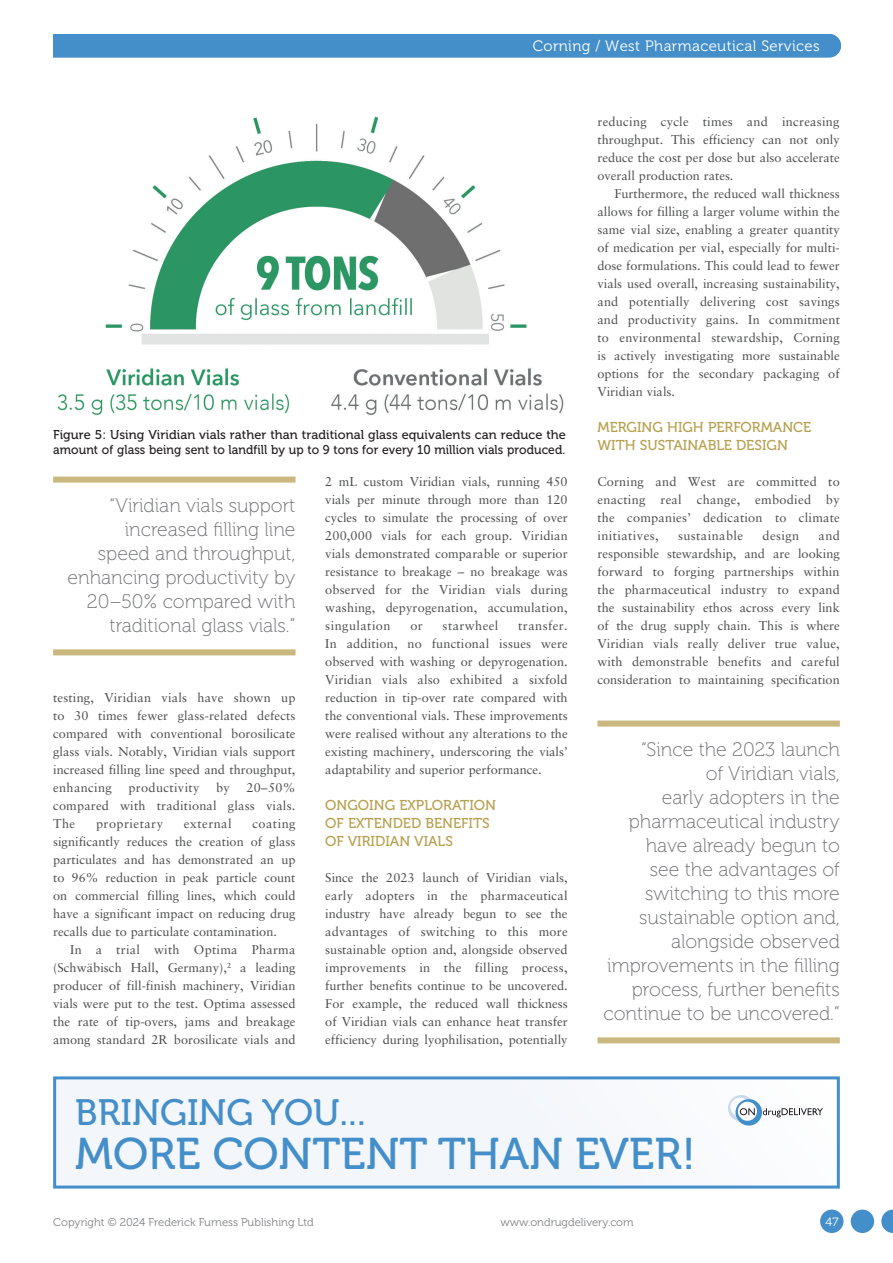
<style>
.page{position:relative;width:893px;height:1263px;background:#fff}
.page>*{position:absolute;margin:0;border:0;box-sizing:border-box;transform-origin:0 0}
.t1{font:44.25px "Museo 500";color:#448fc9}
.t2{font:36.6px "Museo 500";color:#448fc9}
.MF_pullquote{font:19.5px/24px "Museo 100";color:#6c6d70;text-align:right}
.t3{font:15px "Museo 300";letter-spacing:.025em;color:#fff}
.MF_Xhead{font:14.25px/18px "Museo 500";color:#b6a04f}
.MF_body_no_indent{font:12.75px/18px "Sabon LT Pro";color:#4b4c4d;text-align:justify}
.MF_body{font:12.75px/18px "Sabon LT Pro";color:#4b4c4d;text-align:justify}
.MF_Captions{font:12.75px/15.3px "Museo 500";letter-spacing:.005em;color:#231f20}
.MF_body_no_indent-2{font:12.75px "Sabon LT Pro";letter-spacing:.035em;color:#4b4c4d}
.MF_body_no_indent-3{font:12.75px "Sabon LT Pro";letter-spacing:.025em;color:#4b4c4d}
.MF_body-2{font:12.75px "Sabon LT Pro";letter-spacing:.035em;color:#4b4c4d}
.t4{font:12px "Museo 300";color:#fff}
.t5{font:11.25px "Museo 300";color:#808285}
</style>
<div class="page">
<div style="left:53px;top:34px;width:788px;height:23px;background:#448fc9"></div>
<div style="left:53px;top:477px;width:243px;height:6px;background:#cab87e"></div>
<div style="left:53px;top:649px;width:243px;height:6px;background:#cab87e"></div>
<div style="left:597px;top:721px;width:243px;height:6px;background:#cab87e"></div>
<div style="left:597px;top:1037px;width:243px;height:6px;background:#cab87e"></div>
<img style="left:57px;top:116px;width:507px;height:299px">
<div style="left:55px;top:1078px;width:783px;height:109px;background:#f3f6fb"></div>
<div style="left:745px;top:1080px;width:91px;height:52px;background:#fdfdfe"></div>
<div style="left:53px;top:1076px;width:787px;height:112px;border:3px solid #448fc9"></div>
<svg style="left:728px;top:1095px;width:95px;height:30px"></svg>
<svg style="left:881px;top:1209px;width:12px;height:24px"></svg>
<div style="left:851px;top:1209px;width:23px;height:24px;background:#448fc9;border-radius:50%"></div>
<div style="left:820px;top:1209px;width:23px;height:24px;background:#448fc9;border-radius:50%"></div>
<p class="t3" style="left:533px;top:37px;width:289px">Corning / West Pharmaceutical Services</p>
<p class="t3" style="left:797px;top:37px;width:24px">xxx</p>
<p class="MF_Captions" style="left:53px;top:427px;width:514px">Figure 5: Using Viridian vials rather than traditional glass equivalents can reduce the amount of glass being sent to landfill by up to 9 tons for every 10 million vials produced.</p>
<p class="MF_pullquote" style="left:68px;top:494px;width:230px">“Viridian vials support increased filling line<br>speed and throughput, enhancing productivity by<br>20–50% compared with traditional glass vials.”</p>
<p class="MF_body_no_indent" style="left:53px;top:688px;width:244px">testing, Viridian vials have shown up to 30 times fewer glass-related defects compared with conventional borosilicate glass vials. Notably, Viridian vials support increased filling line speed and throughput, enhancing</p>
<p class="MF_body_no_indent-3" style="left:128px;top:780px;width:73px">productivity</p>
<p class="MF_body_no_indent" style="left:216px;top:778px;width:15px">by</p>
<p class="MF_body_no_indent" style="left:53px;top:778px;width:244px;text-indent:193px">20–50% compared with traditional glass vials.<br>The</p>
<p class="MF_body_no_indent-2" style="left:96px;top:816px;width:68px">proprietary</p>
<p class="MF_body_no_indent-2" style="left:184px;top:816px;width:49px">external</p>
<p class="MF_body_no_indent" style="left:53px;top:814px;width:244px;text-indent:199px">coating significantly reduces the creation of glass particulates and has demonstrated an up to 96% reduction in peak particle count on commercial filling lines, which could have a significant impact on reducing drug recalls due to particulate contamination.</p>
<p class="MF_body" style="left:53px;top:940px;width:244px;text-indent:17px">In a trial with Optima Pharma (Schwäbisch Hall, Germany),<sup>2</sup> a leading producer of fill-finish machinery, Viridian vials were put to the test. Optima assessed the rate of tip-overs, jams and breakage among standard 2R borosilicate vials and</p>
<p class="MF_body" style="left:325px;top:472px;width:244px">2 mL custom Viridian vials, running 450 vials per minute through more than 120 cycles to simulate the processing of over 200,000 vials for each group. Viridian vials demonstrated comparable or superior resistance to breakage – no breakage was observed for the Viridian vials during washing, depyrogenation, accumulation, singulation</p>
<p class="MF_body" style="left:325px;top:616px;width:244px;text-indent:193px">transfer.<br>In addition, no functional issues were observed with washing or depyrogenation.<br>Viridian vials also exhibited a sixfold reduction in tip-over rate compared with the conventional vials. These improvements were realised without any alterations to the existing machinery, underscoring the vials’ adaptability and superior performance.</p>
<p class="MF_Xhead" style="left:325px;top:796px;width:172px">ONGOING EXPLORATION<br>OF EXTENDED BENEFITS<br>OF VIRIDIAN VIALS</p>
<p class="MF_body_no_indent" style="left:325px;top:868px;width:244px">Since the 2023 launch of Viridian vials, early adopters in the pharmaceutical industry have already begun to see the advantages of switching to this more sustainable option and, alongside observed improvements in the filling process, further benefits continue to be uncovered.<br>For example, the reduced wall thickness of Viridian vials can enhance heat transfer efficiency during lyophilisation, potentially</p>
<p class="MF_body" style="left:410px;top:616px;width:14px">or</p>
<p class="MF_body-2" style="left:443px;top:618px;width:57px">starwheel</p>
<p class="MF_body_no_indent" style="left:597px;top:112px;width:244px">reducing cycle times and increasing throughput. This efficiency can not only reduce the cost per dose but also accelerate overall production rates.</p>
<p class="MF_body" style="left:597px;top:184px;width:244px;text-indent:17px">Furthermore, the reduced wall thickness allows for filling a larger volume within the same vial size, enabling a greater quantity of medication per vial, especially for multi&shy;dose formulations. This could lead to fewer vials used overall, increasing sustainability, and potentially delivering cost savings and productivity gains. In commitment to environmental stewardship, Corning is actively investigating more sustainable options for the secondary packaging of Viridian vials.</p>
<p class="MF_Xhead" style="left:597px;top:418px;width:215px">MERGING HIGH PERFORMANCE<br>WITH SUSTAINABLE DESIGN</p>
<p class="MF_body_no_indent" style="left:597px;top:472px;width:244px">Corning and West are committed to enacting real change, embodied by the companies’ dedication to climate initiatives,</p>
<p class="MF_body_no_indent" style="left:597px;top:526px;width:244px;text-indent:221px">and responsible stewardship, and are looking forward to forging partnerships within the pharmaceutical industry to expand the sustainability ethos across every link of the drug supply chain. This is where Viridian vials really deliver true value, with demonstrable benefits and careful consideration to maintaining specification</p>
<p class="MF_body_no_indent-2" style="left:678px;top:528px;width:67px">sustainable</p>
<p class="MF_body_no_indent" style="left:762px;top:526px;width:38px">design</p>
<p class="MF_pullquote" style="left:603px;top:738px;width:238px">“Since the 2023 launch<br>of Viridian vials,<br>early adopters in the pharmaceutical industry have already begun to<br>see the advantages of switching to this more sustainable option and, alongside observed improvements in the filling process, further benefits continue to be uncovered.”</p>
<p class="t2" style="left:75px;top:1092px;width:292px">BRINGING YOU...</p>
<p class="t1" style="left:75px;top:1130px;width:622px">MORE CONTENT THAN EVER!</p>
<p class="t5" style="left:53px;top:1216px;width:262px">Copyright © 2024 Frederick Furness Publishing Ltd</p>
<p class="t5" style="left:500px;top:1216px;width:135px">www.ondrugdelivery.com</p>
<p class="t4" style="left:826px;top:1215px;width:14px">47</p>
</div>
